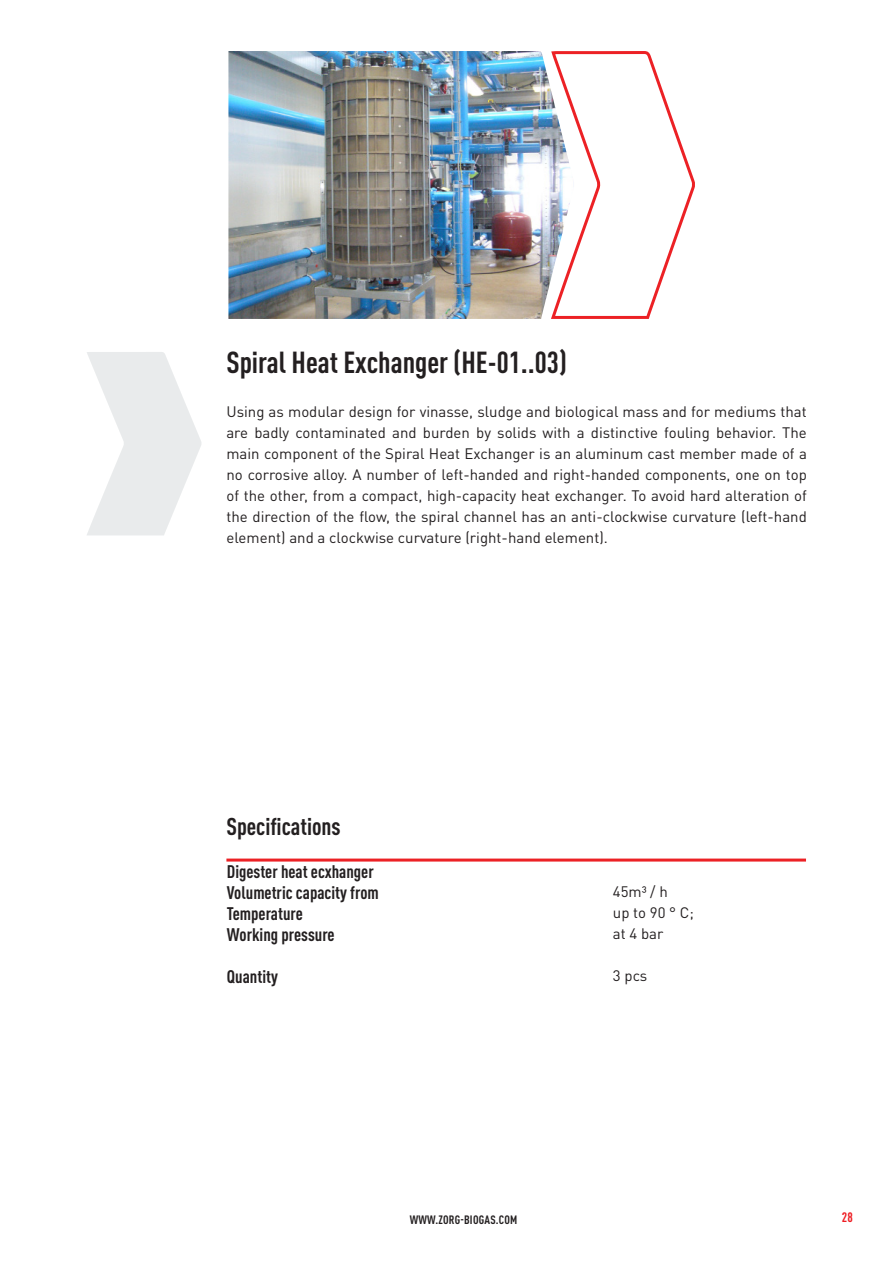
<style>
.page{position:relative;width:893px;height:1263px;background:#fff}
.page>*{position:absolute;margin:0;border:0;box-sizing:border-box;transform-origin:0 0}
.H_big{font:700 condensed 30px "DIN Pro";color:#231f20}
.H_big-2{font:700 condensed 24px "DIN Pro";color:#231f20}
.Тех_хар{font:700 condensed 18px/21px "DIN Pro";color:#231f20}
.Main_text{font:15px/21px "DIN Pro";color:#231f20;text-align:justify}
.Тех_хар-2{font:15px "DIN Pro";color:#231f20}
.t1{font:700 condensed 13.5px "DIN Pro";color:#ee1d23}
.t2{font:700 condensed 12px "DIN Pro";letter-spacing:.02em;color:#231f20}
</style>
<div class="page">
<hr style="left:226px;top:858px;width:580px;height:3px;background:#ec2125">
<img style="left:228px;top:51px;width:321px;height:268px">
<svg style="left:549px;top:51px;width:146px;height:268px"></svg>
<svg style="left:87px;top:352px;width:115px;height:183px"></svg>
<p class="H_big" style="left:226px;top:340px;width:342px">Spiral Heat Exchanger (HE-01..03)</p>
<p class="Main_text" style="left:226px;top:400px;width:582px">Using as modular design for vinasse, sludge and biological mass and for mediums that are badly contaminated and burden by solids with a distinctive fouling behavior. The main component of the Spiral Heat Exchanger is an aluminum cast member made of a no corrosive alloy. A number of left-handed and right-handed components, one on top of the other, from a compact, high-capacity heat exchanger. To avoid hard alteration of the direction of the flow, the spiral channel has an anti-clockwise curvature (left-hand element) and a clockwise curvature (right-hand element).</p>
<p class="H_big-2" style="left:226px;top:808px;width:116px">Specifications</p>
<p class="Тех_хар" style="left:227px;top:860px;width:148px">Digester heat ecxhanger</p>
<p class="Тех_хар" style="left:227px;top:881px;width:153px">Volumetric capacity from<br>Temperature</p>
<p class="Тех_хар" style="left:227px;top:923px;width:109px">Working pressure</p>
<p class="Тех_хар" style="left:227px;top:965px;width:53px">Quantity</p>
<p class="Main_text" style="left:613px;top:880px;width:56px">45m³ / h</p>
<p class="Main_text" style="left:613px;top:901px;width:83px">up to 90 ° C;</p>
<p class="Тех_хар-2" style="left:613px;top:922px;width:52px">at 4 bar</p>
<p class="Тех_хар-2" style="left:613px;top:964px;width:36px">3 pcs</p>
<p class="t2" style="left:410px;top:1210px;width:109px">WWW.ZORG-BIOGAS.COM</p>
<p class="t1" style="left:842px;top:1206px;width:12px">28</p>
</div>
